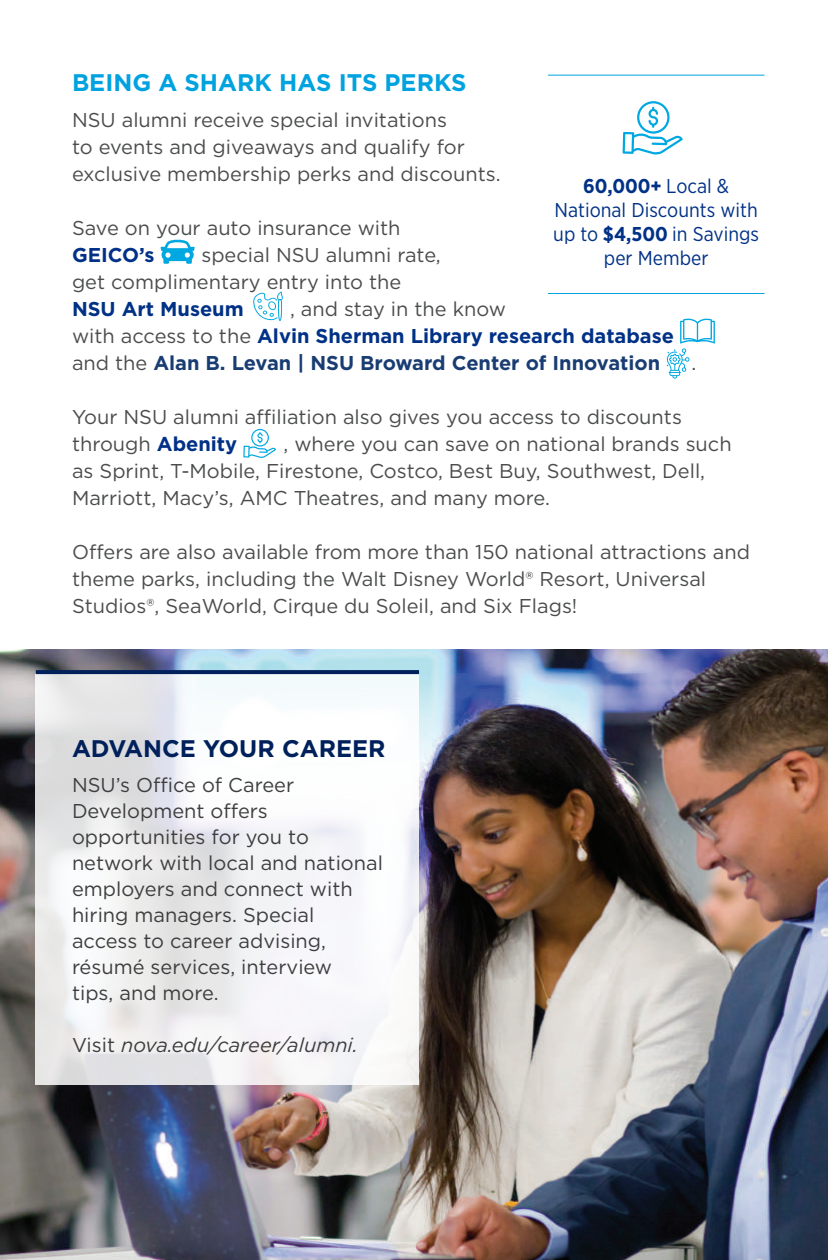
<style>
.page{position:relative;width:828px;height:1260px;background:#fff}
.page>*{position:absolute;margin:0;border:0;box-sizing:border-box;transform-origin:0 0}
.t1{font:700 24px "Gotham";color:#00a2df}
.t2{font:700 24px "Gotham";color:#00205b}
.t3{font:20px/27px "Gotham";color:#4b4c4d}
.t4{font:20px/26px "Gotham";color:#3e3e3f}
.t5{font:700 20px/27px "Gotham";color:#193d73}
.t6{font:20px/24px "Gotham Narrow";color:#003186;text-align:center}
.t7{font:italic 20px "Gotham";color:#3e3e3f}
.t8{font:700 20px "Gotham";color:#003186}
.s1{font-weight:700}
.s2{font-weight:400;color:#4b4c4d}
.s3{color:#003186}
.s4{font-weight:700;color:#003186}
.s5{font-style:normal}
</style>
<div class="page">
<img style="left:0;top:650px;width:828px;height:610px">
<svg style="left:161px;top:240px;width:34px;height:24px"></svg>
<svg style="left:253px;top:292px;width:30px;height:29px"></svg>
<svg style="left:666px;top:319px;width:49px;height:60px"></svg>
<svg style="left:243px;top:429px;width:33px;height:29px"></svg>
<svg style="left:623px;top:101px;width:60px;height:53px"></svg>
<svg style="left:36px;top:674px;width:383px;height:410px;fill:#f4f4f7"></svg>
<hr style="left:548px;top:75px;width:217px;height:1px;background:#00a2df">
<hr style="left:548px;top:293px;width:217px;height:1px;background:#00a2df">
<svg style="left:36px;top:670px;width:383px;height:4px;background:#03235d"></svg>
<p class="t1" style="left:72px;top:67px;width:396px">BEING A SHARK HAS ITS PERKS</p>
<p class="t3" style="left:72px;top:106px;width:430px">NSU alumni receive special invitations<br>to events and giveaways and qualify for exclusive membership perks and discounts.</p>
<p class="t3" style="left:72px;top:214px;width:330px">Save on your auto insurance with</p>
<p class="t8" style="left:72px;top:242px;width:84px">GEICO’s</p>
<p class="t6" style="left:553px;top:174px;width:207px"><span class="s1">60,000+</span> Local &amp;<br>National Discounts with up to <span class="s1">$4,500</span> in Savings per Member</p>
<p class="t3" style="left:72px;top:241px;width:370px;text-indent:129px">special NSU alumni rate, get complimentary entry into the</p>
<p class="t8" style="left:72px;top:296px;width:173px">NSU Art Museum</p>
<p class="t5" style="left:72px;top:295px;width:604px;text-indent:218px"><span class="s2">, and stay in the know<br>with access to the</span> <span class="s3">Alvin Sherman Library research database </span><span class="s2">and the</span> Alan B. Levan | NSU Broward Center of Innovation</p>
<p class="t3" style="left:691px;top:349px;width:6px">.</p>
<p class="t3" style="left:72px;top:403px;width:612px">Your NSU alumni affiliation also gives you access to discounts through <span class="s4">Abenity</span></p>
<p class="t3" style="left:72px;top:430px;width:661px;text-indent:212px">, where you can save on national brands such as Sprint, T-Mobile, Firestone, Costco, Best Buy, Southwest, Dell,<br>Marriott, Macy’s, AMC Theatres, and many more.</p>
<p class="t3" style="left:72px;top:538px;width:680px">Offers are also available from more than 150 national attractions and theme parks, including the Walt Disney World® Resort, Universal<br>Studios®, SeaWorld, Cirque du Soleil, and Six Flags!</p>
<p class="t2" style="left:72px;top:733px;width:315px">ADVANCE YOUR CAREER</p>
<p class="t4" style="left:72px;top:772px;width:313px">NSU’s Office of Career<br>Development offers opportunities for you to network with local and national employers and connect with hiring managers. Special access to career advising, résumé services, interview<br>tips, and more.</p>
<p class="t7" style="left:72px;top:1032px;width:287px"><span class="s5">Visit</span> nova.edu/career/alumni.</p>
</div>
